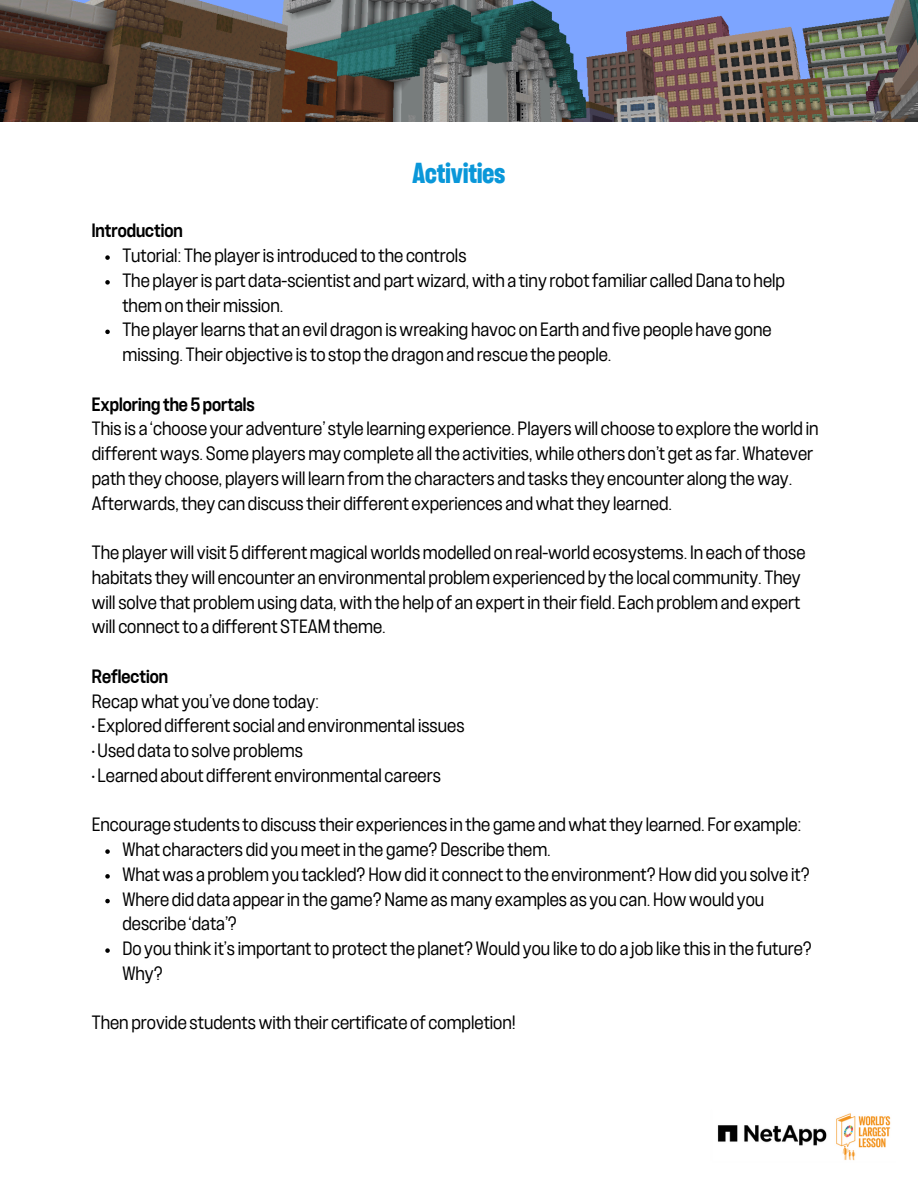
<style>
.page{position:relative;width:918px;height:1188px;background:#fff}
.page>*{position:absolute;margin:0;border:0;box-sizing:border-box;transform-origin:0 0}
.t1{font:700 27px "F37 Judge";color:#0a97d9}
.t2{font:expanded 18px/24.8px "F37 Judge";color:#000}
.t3{font:500 expanded 18px "F37 Judge";color:#000}
</style>
<div class="page">
<img style="left:717px;top:1113px;width:174px;height:48px">
<svg style="left:105px;top:255px;width:5px;height:5px"></svg>
<svg style="left:105px;top:280px;width:5px;height:5px"></svg>
<svg style="left:105px;top:330px;width:5px;height:4px"></svg>
<svg style="left:105px;top:849px;width:5px;height:5px"></svg>
<svg style="left:105px;top:874px;width:5px;height:5px"></svg>
<svg style="left:105px;top:899px;width:5px;height:4px"></svg>
<svg style="left:105px;top:948px;width:5px;height:5px"></svg>
<img style="left:0;top:0;width:918px;height:122px">
<h1 class="t1" style="left:412px;top:161px;width:95px">Activities</h1>
<h2 class="t3" style="left:92px;top:222px;width:93px">Introduction</h2>
<p class="t2" style="left:122px;top:244px;width:346px">Tutorial: The playeris introduced to the controls</p>
<p class="t2" style="left:122px;top:269px;width:664px">The playeris part data-scientist and partwizard,with a tiny robotfamiliar called Dana to help them on their mission.</p>
<p class="t2" style="left:122px;top:318px;width:651px">The playerlearns that an evil dragon iswreaking havoc on Earth and five people have gone missing. Their objective is to stop the dragon and rescue the people.</p>
<p class="t3" style="left:92px;top:396px;width:165px">Exploring the 5 portals</p>
<p class="t2" style="left:92px;top:417px;width:728px">This is a ‘choose your adventure’ style learning experience. Playerswill choose to explore theworld in differentways. Some players may complete allthe activities,while others don’t get as far. Whatever path they choose, playerswill learn from the characters and tasks they encounter along theway.<br>Afterwards,they can discuss their different experiences andwhatthey learned.</p>
<p class="t2" style="left:92px;top:541px;width:715px">The playerwill visit 5 different magicalworlds modelled on real-world ecosystems. In each ofthose habitats theywill encounter an environmental problem experienced by the local community. They will solve that problem using data,with the help of an expertin theirfield. Each problem and expert will connectto a different STEAM theme.</p>
<p class="t3" style="left:92px;top:668px;width:78px">Reflection</p>
<p class="t2" style="left:92px;top:689px;width:229px">Recapwhat you’ve done today:</p>
<p class="t2" style="left:92px;top:714px;width:374px">• Explored different social and environmental issues</p>
<p class="t2" style="left:92px;top:739px;width:213px">• Used data to solve problems</p>
<p class="t2" style="left:92px;top:764px;width:351px">• Learned about different environmental careers</p>
<p class="t2" style="left:92px;top:813px;width:711px">Encourage students to discuss their experiences in the game andwhatthey learned. For example:</p>
<p class="t2" style="left:122px;top:838px;width:430px">What characters did you meetin the game? Describe them.</p>
<p class="t2" style="left:122px;top:863px;width:689px">Whatwas a problem you tackled? Howdid it connectto the environment? Howdid you solve it?</p>
<p class="t2" style="left:122px;top:887px;width:643px">Where did data appearin the game? Name as many examples as you can. Howwould you describe ‘data’?</p>
<p class="t2" style="left:122px;top:937px;width:691px">Do you think it’s importantto protectthe planet? Would you like to do a job like this in the future?<br>Why?</p>
<p class="t2" style="left:92px;top:1011px;width:426px">Then provide studentswith their certificate of completion!</p>
</div>
